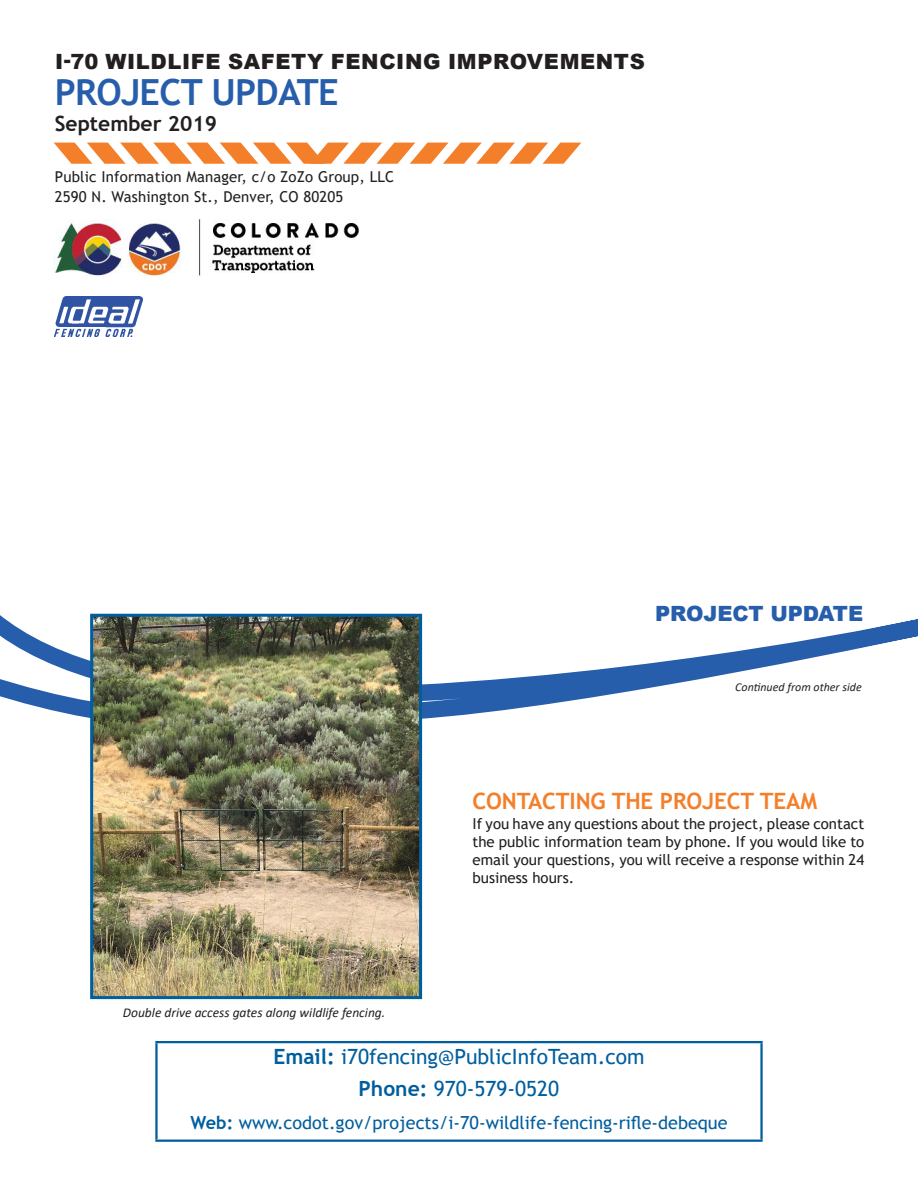
<style>
.page{position:relative;width:918px;height:1188px;background:#fff}
.page>*{position:absolute;margin:0;border:0;box-sizing:border-box;transform-origin:0 0}
.project_name_heading{font:700 36px "Trebuchet MS";letter-spacing:-.02em;color:#275eac}
.Heading_1{font:700 22.5px "Trebuchet MS";letter-spacing:-.005em;color:#f47f2a}
.body_text{font:21px "Trebuchet MS";color:#005e9e}
.Type_of_project_shee{font:900 21px "Arial";letter-spacing:.03em;color:#231f20}
.Type_of_project_shee-2{font:900 21px "Arial";letter-spacing:-.005em;color:#275eac}
.t1{font:700 21px "Trebuchet MS";color:#231f20}
.body_text-2{font:18px "Trebuchet MS";color:#005e9e}
.body_text-3{font:15px/18px "Trebuchet MS";letter-spacing:.01em;color:#231f20;text-align:justify}
.t2{font:italic 13.5px "Calibri";color:#231f20}
.t3{font:italic 12px "Calibri";color:#231f20}
.s1{font-weight:700}
</style>
<div class="page">
<svg style="left:0;top:613px;width:918px;height:127px"></svg>
<svg style="left:54px;top:143px;width:527px;height:21px"></svg>
<img style="left:54px;top:296px;width:88px;height:41px">
<hr style="left:155px;top:1041px;width:608px;height:2px;background:#005e9e">
<hr style="left:155px;top:1043px;width:3px;height:97px;background:#005e9e">
<hr style="left:760px;top:1043px;width:3px;height:97px;background:#005e9e">
<hr style="left:155px;top:1140px;width:608px;height:2px;background:#005e9e">
<img style="left:94px;top:618px;width:324px;height:377px">
<div style="left:90px;top:614px;width:332px;height:385px;border:3px solid #005e9e"></div>
<img style="left:55px;top:219px;width:303px;height:57px">
<p class="Type_of_project_shee" style="left:55px;top:46px;width:591px">I-70 WILDLIFE SAFETY FENCING IMPROVEMENTS</p>
<p class="project_name_heading" style="left:55px;top:70px;width:285px">PROJECT UPDATE</p>
<p class="t1" style="left:55px;top:110px;width:164px">September 2019</p>
<p class="body_text-3" style="left:55px;top:168px;width:341px">Public Information Manager, c/o ZoZo Group, LLC</p>
<p class="body_text-3" style="left:55px;top:187px;width:290px">2590 N. Washington St., Denver, CO 80205</p>
<p class="t2" style="left:123px;top:1003px;width:264px">Double drive access gates along wildlife fencing.</p>
<p class="Type_of_project_shee-2" style="left:655px;top:598px;width:209px">PROJECT UPDATE</p>
<p class="t3" style="left:735px;top:679px;width:128px">Continued from other side</p>
<p class="Heading_1" style="left:472px;top:787px;width:346px">CONTACTING THE PROJECT TEAM</p>
<p class="body_text-3" style="left:472px;top:815px;width:393px">If you have any questions about the project, please contact the public information team by phone. If you would like to email your questions, you will receive a response within 24 business hours.</p>
<p class="body_text" style="left:273px;top:1043px;width:373px"><span class="s1">Email:</span> i70fencing@PublicInfoTeam.com</p>
<p class="body_text" style="left:359px;top:1076px;width:202px"><span class="s1">Phone:</span> 970-579-0520</p>
<p class="body_text-2" style="left:190px;top:1111px;width:539px"><span class="s1">Web:</span> www.codot.gov/projects/i-70-wildlife-fencing-rifle-debeque</p>
</div>
